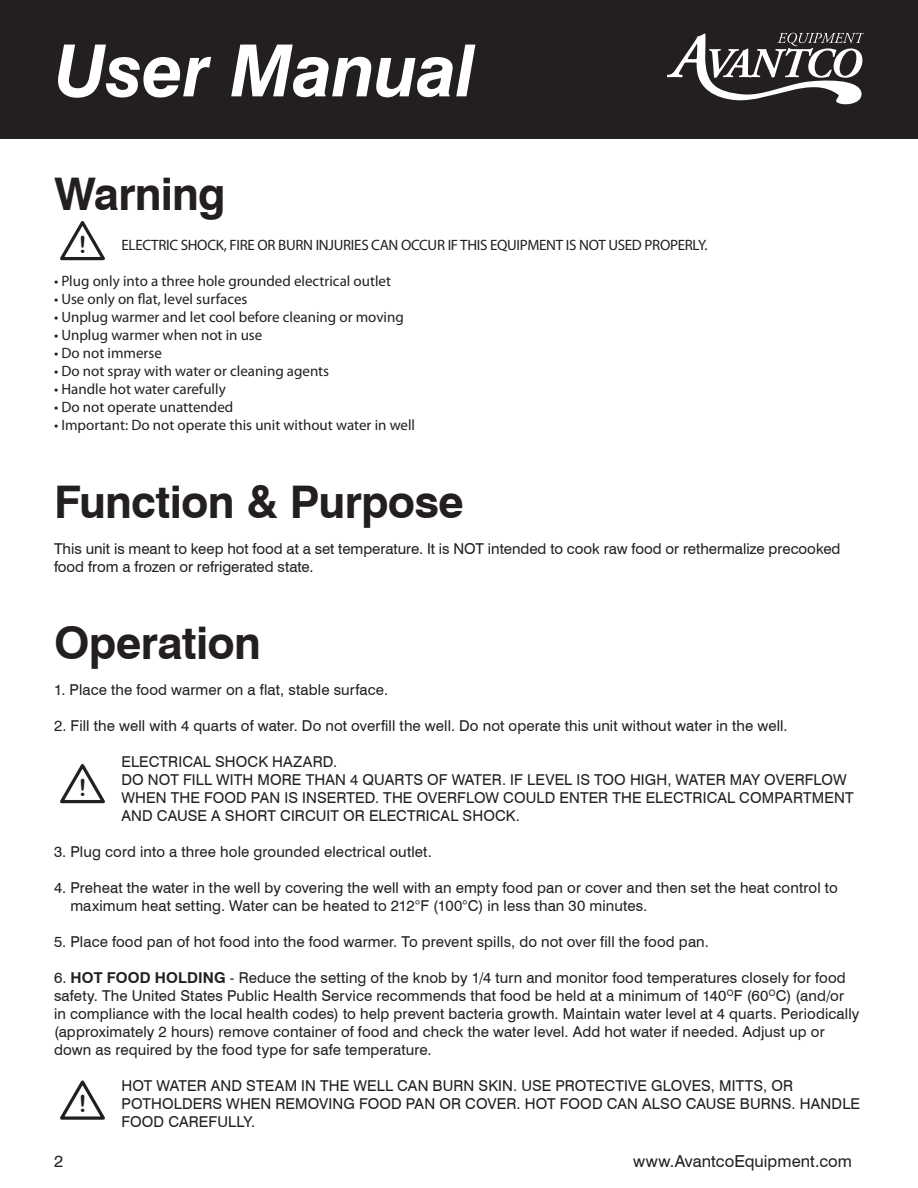
<style>
.page{position:relative;width:918px;height:1188px;background:#fff}
.page>*{position:absolute;margin:0;border:0;box-sizing:border-box;transform-origin:0 0}
.t1{font:italic 700 72px "Swiss 721 BT";letter-spacing:-.01em;color:#fff}
.t2{font:700 45px "Swiss 721 BT";letter-spacing:-.015em;color:#231f20}
.t3{font:23.55px "Arial Rounded MT Bold";color:#231f20}
.t4{font:16.5px "Swiss 721 BT";letter-spacing:.005em;color:#231f20}
.t5{font:15px/18px "Swiss 721 BT";letter-spacing:.01em;color:#231f20}
.t6{font:15px "Myriad Pro";color:#231f20}
.t7{font:15px "Myriad Pro";letter-spacing:-.02em;color:#231f20}
.s1{font-weight:700}
</style>
<div class="page">
<div style="left:0;top:0;width:918px;height:138px;background:#231f20"></div>
<svg style="left:667px;top:33px;width:197px;height:72px"></svg>
<svg style="left:60px;top:221px;width:45px;height:40px"></svg>
<svg style="left:60px;top:764px;width:45px;height:40px"></svg>
<svg style="left:60px;top:1080px;width:45px;height:40px"></svg>
<h1 class="t1" style="left:54px;top:27px;width:423px">User Manual</h1>
<p class="t2" style="left:54px;top:166px;width:173px">Warning</p>
<p class="t7" style="left:122px;top:236px;width:588px">ELECTRIC SHOCK, FIRE OR BURN INJURIES CAN OCCUR IF THIS EQUIPMENT IS NOT USED PROPERLY.</p>
<p class="t6" style="left:54px;top:272px;width:339px">• Plug only into a three hole grounded electrical outlet</p>
<p class="t6" style="left:54px;top:290px;width:195px">• Use only on flat, level surfaces</p>
<p class="t6" style="left:54px;top:308px;width:351px">• Unplug warmer and let cool before cleaning or moving</p>
<p class="t6" style="left:54px;top:326px;width:210px">• Unplug warmer when not in use</p>
<p class="t6" style="left:54px;top:344px;width:109px">• Do not immerse</p>
<p class="t6" style="left:54px;top:362px;width:277px">• Do not spray with water or cleaning agents</p>
<p class="t6" style="left:54px;top:380px;width:173px">• Handle hot water carefully</p>
<p class="t6" style="left:54px;top:398px;width:181px">• Do not operate unattended</p>
<p class="t6" style="left:54px;top:416px;width:363px">• Important: Do not operate this unit without water in well</p>
<p class="t3" style="left:79px;top:231px;width:9px">!</p>
<p class="t2" style="left:54px;top:475px;width:411px">Function &amp; Purpose</p>
<p class="t5" style="left:54px;top:540px;width:788px">This unit is meant to keep hot food at a set temperature. It is NOT intended to cook raw food or rethermalize precooked food from a frozen or refrigerated state.</p>
<p class="t2" style="left:54px;top:616px;width:208px">Operation</p>
<p class="t5" style="left:54px;top:681px;width:336px">1. Place the food warmer on a flat, stable surface.</p>
<p class="t5" style="left:54px;top:717px;width:735px">2. Fill the well with 4 quarts of water. Do not overfill the well. Do not operate this unit without water in the well.</p>
<p class="t5" style="left:122px;top:753px;width:217px">ELECTRICAL SHOCK HAZARD.</p>
<p class="t5" style="left:122px;top:771px;width:734px">DO NOT FILL WITH MORE THAN 4 QUARTS OF WATER. IF LEVEL IS TOO HIGH, WATER MAY OVERFLOW<br>WHEN THE FOOD PAN IS INSERTED. THE OVERFLOW COULD ENTER THE ELECTRICAL COMPARTMENT<br>AND CAUSE A SHORT CIRCUIT OR ELECTRICAL SHOCK.</p>
<p class="t5" style="left:54px;top:843px;width:379px">3. Plug cord into a three hole grounded electrical outlet.</p>
<p class="t5" style="left:70px;top:879px;width:769px;text-indent:-16px">4. Preheat the water in the well by covering the well with an empty food pan or cover and then set the heat control to maximum heat setting. Water can be heated to 212°F (100°C) in less than 30 minutes.</p>
<p class="t5" style="left:54px;top:933px;width:656px">5. Place food pan of hot food into the food warmer. To prevent spills, do not over fill the food pan.</p>
<p class="t5" style="left:54px;top:969px;width:807px">6. <span class="s1">HOT FOOD HOLDING</span> - Reduce the setting of the knob by 1/4 turn and monitor food temperatures closely for food safety. The United States Public Health Service recommends that food be held at a minimum of 140<sup>O</sup>F (60<sup>O</sup>C) (and/or in compliance with the local health codes) to help prevent bacteria growth. Maintain water level at 4 quarts. Periodically (approximately 2 hours) remove container of food and check the water level. Add hot water if needed. Adjust up or down as required by the food type for safe temperature.</p>
<p class="t5" style="left:122px;top:1077px;width:740px">HOT WATER AND STEAM IN THE WELL CAN BURN SKIN. USE PROTECTIVE GLOVES, MITTS, OR<br>POTHOLDERS WHEN REMOVING FOOD PAN OR COVER. HOT FOOD CAN ALSO CAUSE BURNS. HANDLE<br>FOOD CAREFULLY.</p>
<p class="t3" style="left:79px;top:774px;width:9px">!</p>
<p class="t3" style="left:79px;top:1090px;width:9px">!</p>
<p class="t4" style="left:54px;top:1151px;width:11px">2</p>
<p class="t4" style="left:633px;top:1151px;width:220px">www.AvantcoEquipment.com</p>
</div>
